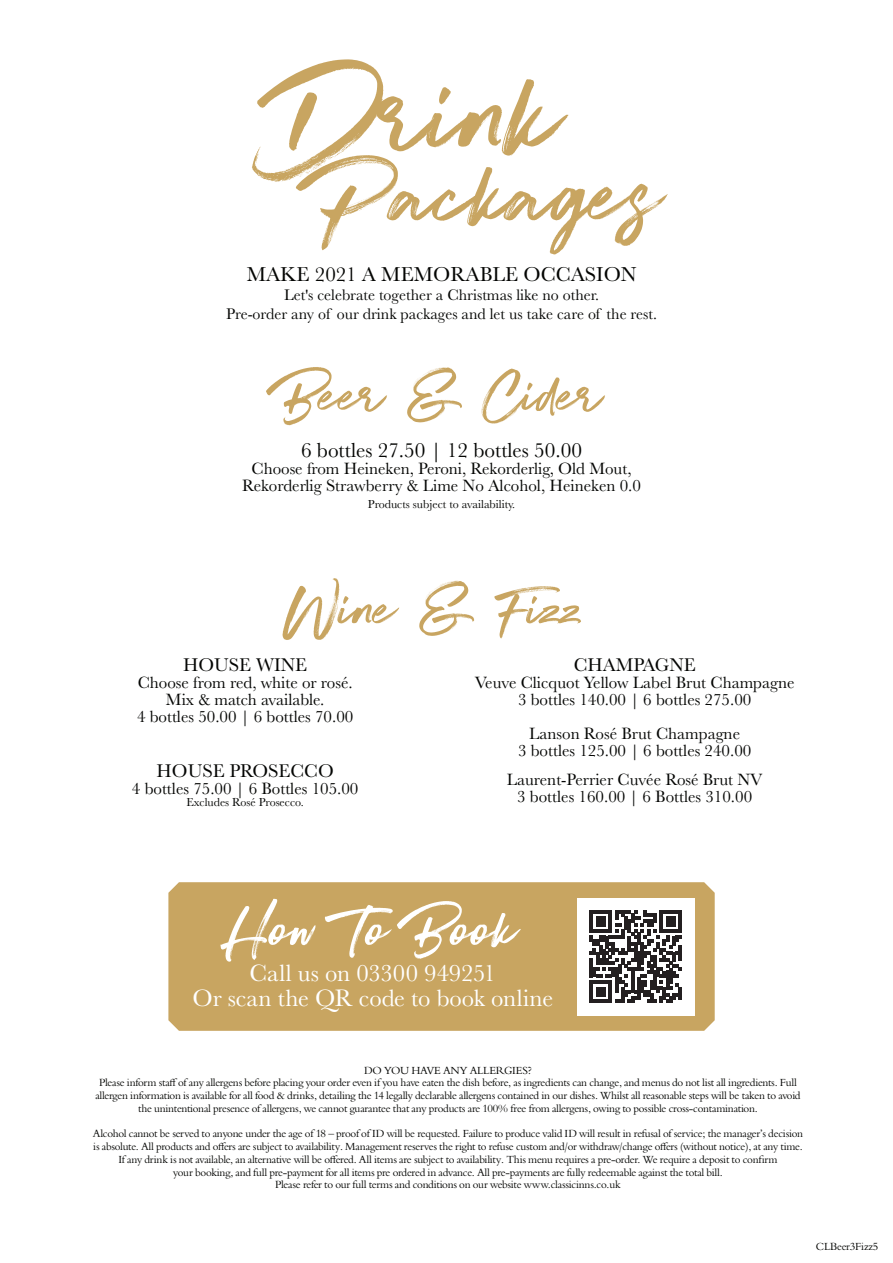
<style>
.page{position:relative;width:893px;height:1263px;background:#fff}
.page>*{position:absolute;margin:0;border:0;box-sizing:border-box;transform-origin:0 0}
.t1{font:150.75px "Super Fly One";color:#c8a561}
.t2{font:116.7px "Super Fly One";color:#c8a561}
.t3{font:68.55px "Super Fly One";color:#c8a561}
.t4{font:67.95px "Super Fly One";letter-spacing:.025em;color:#fff}
.t5{font:24.6px/24.6px "Baskerville";color:#fff;text-align:center}
.t6{font:21.15px "Baskerville";color:#040503}
.t7{font:20.85px "Baskerville";color:#040503}
.t8{font:19.05px "Baskerville";color:#040503}
.t9{font:16.95px/17px "Baskerville";color:#040503;text-align:center}
.t10{font:15.9px/19px "Baskerville";color:#040503;text-align:center}
.t11{font:12px "Baskerville";color:#040503}
.t12{font:10.65px/12.8px "Borgia Pro";letter-spacing:-.02em;color:#040503;text-align:center}
</style>
<div class="page">
<div style="left:168px;top:882px;width:547px;height:149px;background:#c8a561"></div>
<div style="left:577px;top:897px;width:118px;height:118px;background:#fff"></div>
<svg style="left:590px;top:910px;width:92px;height:93px"></svg>
<h1 class="t1" style="left:272px;top:27px;width:291px">Drink</h1>
<h2 class="t2" style="left:315px;top:127px;width:350px">Packages</h2>
<h3 class="t7" style="left:247px;top:261px;width:391px">MAKE 2021 A MEMORABLE OCCASION</h3>
<h3 class="t10" style="left:226px;top:286px;width:432px">Let's celebrate together a Christmas like no other.<br>Pre-order any of our drink packages and let us take care of the rest.</h3>
<h3 class="t3" style="left:280px;top:355px;width:324px">Beer &amp; Cider</h3>
<h3 class="t6" style="left:301px;top:437px;width:282px">6 bottles 27.50 | 12 bottles 50.00</h3>
<h3 class="t9" style="left:242px;top:460px;width:400px">Choose from Heineken, Peroni, Rekorderlig, Old Mout,<br>Rekorderlig Strawberry &amp; Lime No Alcohol, Heineken 0.0</h3>
<p class="t11" style="left:368px;top:496px;width:149px">Products subject to availability.</p>
<h3 class="t3" style="left:286px;top:569px;width:300px">Wine &amp; Fizz</h3>
<h3 class="t8" style="left:183px;top:653px;width:125px">HOUSE WINE</h3>
<h3 class="t9" style="left:137px;top:674px;width:218px">Choose from red, white or rosé.<br>Mix &amp; match available.<br>4 bottles 50.00 | 6 bottles 70.00</h3>
<h3 class="t8" style="left:574px;top:653px;width:123px">CHAMPAGNE</h3>
<h3 class="t9" style="left:475px;top:674px;width:321px">Veuve Clicquot Yellow Label Brut Champagne<br>3 bottles 140.00 | 6 bottles 275.00</h3>
<h3 class="t9" style="left:518px;top:725px;width:235px">Lanson Rosé Brut Champagne<br>3 bottles 125.00 | 6 bottles 240.00</h3>
<h3 class="t9" style="left:507px;top:771px;width:257px">Laurent-Perrier Cuvée Rosé Brut NV<br>3 bottles 160.00 | 6 Bottles 310.00</h3>
<h3 class="t8" style="left:157px;top:758px;width:179px">HOUSE PROSECCO</h3>
<h3 class="t9" style="left:132px;top:780px;width:228px">4 bottles 75.00 | 6 Bottles 105.00</h3>
<p class="t11" style="left:186px;top:794px;width:119px">Excludes Rosé Prosecco.</p>
<h3 class="t4" style="left:228px;top:889px;width:291px">How To Book</h3>
<h3 class="t5" style="left:192px;top:961px;width:362px">Call us on 03300 949251<br>Or scan the QR code to book online</h3>
<p class="t12" style="left:95px;top:1064px;width:707px">DO YOU HAVE ANY ALLERGIES?<br>Please inform staff of any allergens before placing your order even if you have eaten the dish before, as ingredients can change, and menus do not list all ingredients. Full allergen information is available for all food &amp; drinks, detailing the 14 legally declarable allergens contained in our dishes. Whilst all reasonable steps will be taken to avoid the unintentional presence of allergens, we cannot guarantee that any products are 100% free from allergens, owing to possible cross-contamination.</p>
<p class="t12" style="left:93px;top:1128px;width:712px">Alcohol cannot be served to anyone under the age of 18 – proof of ID will be requested. Failure to produce valid ID will result in refusal of service; the manager’s decision is absolute. All products and offers are subject to availability. Management reserves the right to refuse custom and/or withdraw/change offers (without notice), at any time.<br>If any drink is not available, an alternative will be offered. All items are subject to availability. This menu requires a pre-order. We require a deposit to confirm<br>your booking, and full pre-payment for all items pre ordered in advance. All pre-payments are fully redeemable against the total bill.<br>Please refer to our full terms and conditions on our website www.classicinns.co.uk</p>
<p class="t12" style="left:816px;top:1240px;width:64px">CLBeer3Fizz5</p>
</div>
